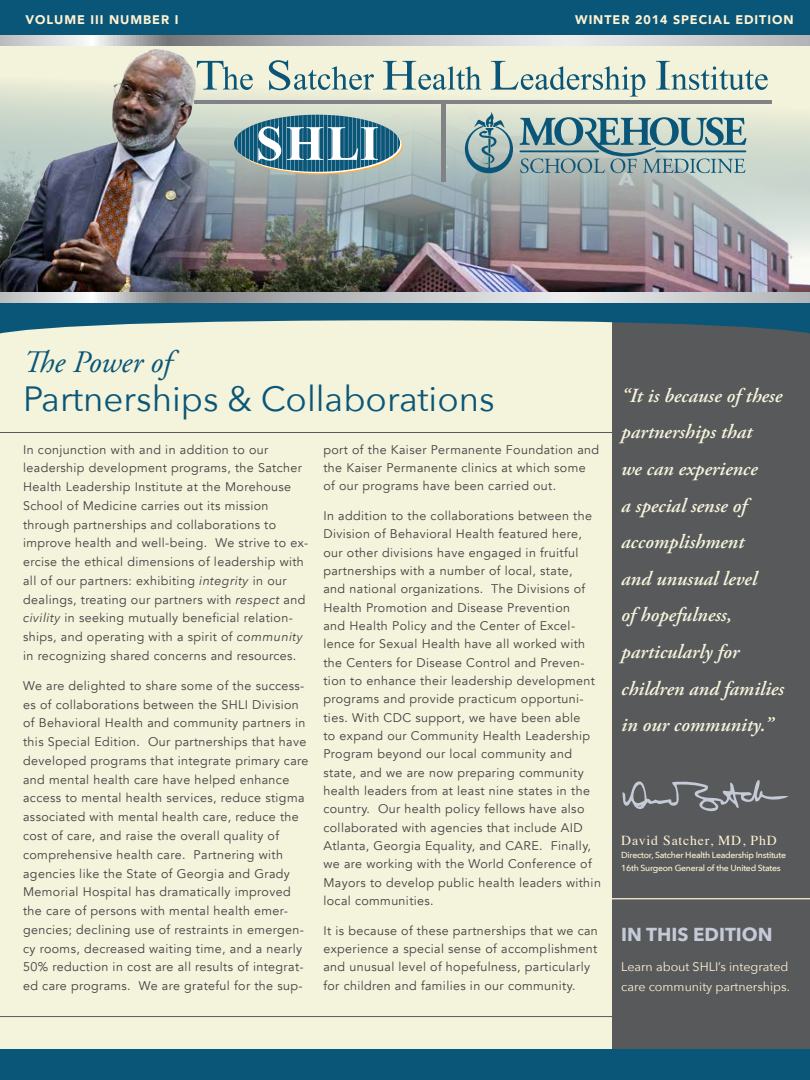
<style>
.page{position:relative;width:810px;height:1080px;background:#f4f3db}
.page>*{position:absolute;margin:0;border:0;box-sizing:border-box;transform-origin:0 0}
.t1{font:35px "Avenir Next";color:#0a5678}
.t2{font:italic 31.25px "Adobe Garamond Pro";letter-spacing:-.01em;color:#0a5678}
.t3{font:italic 600 20px/36.6px "Adobe Garamond Pro";color:#f4f3db}
.t4{font:700 18.75px "Avenir Next";color:#c4cad6}
.t5{font:13.75px "Times";letter-spacing:.06em;color:#fff3d3}
.t6{font:12.5px/18.8px "Avenir";letter-spacing:.03em;color:#414042}
.t7{font:12.5px/19.2px "Avenir Next";color:#fff3d3}
.t8{font:900 12.5px "Avenir";letter-spacing:.075em;color:#fff3d3}
.t9{font:500 8.75px/13.1px "Avenir Next";letter-spacing:-.03em;color:#fff3d3}
.s1{font-family:"Avenir Next";font-style:italic}
.s2{color:#fff3d3}
</style>
<div class="page">
<img style="left:255px;top:45px;width:555px;height:247px">
<div style="left:612px;top:309px;width:198px;height:771px;background:#58595b"></div>
<div style="left:0;top:0;width:810px;height:43px;background:#0a5678"></div>
<div style="left:0;top:1049px;width:810px;height:31px;background:#0a5678"></div>
<svg style="left:0;top:302px;width:810px;height:32px"></svg>
<svg style="left:0;top:35px;width:810px;height:10px;background:#c4c5c7"></svg>
<svg style="left:269px;top:60px;width:105px;height:30px"></svg>
<svg style="left:383px;top:61px;width:98px;height:29px"></svg>
<svg style="left:491px;top:61px;width:154px;height:36px"></svg>
<svg style="left:656px;top:61px;width:112px;height:29px"></svg>
<svg style="left:255px;top:115px;width:145px;height:57px;background:#6693a4"></svg>
<hr style="left:194px;top:100px;width:578px;height:4px;background:#808285">
<hr style="left:442px;top:102px;width:4px;height:80px;background:#808285">
<svg style="left:520px;top:117px;width:226px;height:56px;background:#8facae"></svg>
<hr style="left:520px;top:150px;width:79px;height:2px;background:#0a5678">
<hr style="left:655px;top:150px;width:91px;height:2px;background:#0a5678">
<svg style="left:465px;top:112px;width:48px;height:61px;background:#93afb0"></svg>
<svg style="left:622px;top:780px;width:166px;height:32px"></svg>
<hr style="left:0;top:432px;width:614px;height:1px;background:#58595b">
<img style="left:0;top:42px;width:255px;height:250px">
<svg style="left:0;top:292px;width:810px;height:10px;background:#c2c4c6"></svg>
<hr style="left:0;top:1016px;width:629px;height:1px;background:#58595b">
<hr style="left:609px;top:898px;width:201px;height:1px;background:#fff3d3">
<p class="t8" style="left:25px;top:9px;width:154px">VOLUME III NUMBER I</p>
<p class="t8" style="left:575px;top:9px;width:220px">WINTER 2014 SPECIAL EDITION</p>
<h2 class="t2" style="left:23px;top:343px;width:150px">The Power of</h2>
<h1 class="t1" style="left:23px;top:369px;width:473px">Partnerships &amp; Collaborations</h1>
<p class="t6" style="left:23px;top:440px;width:287px">In conjunction with and in addition to our leadership development programs, the Satcher Health Leadership Institute at the Morehouse School of Medicine carries out its mission through partnerships and collaborations to improve health and well-being. We strive to ex&shy;ercise the ethical dimensions of leadership with all of our partners: exhibiting <span class="s1">integrity</span> in our dealings, treating our partners with <span class="s1">respect</span> and <span class="s1">civility</span> in seeking mutually beneficial relation&shy;ships, and operating with a spirit of <span class="s1">community </span>in recognizing shared concerns and resources.</p>
<p class="t6" style="left:23px;top:676px;width:287px">We are delighted to share some of the success&shy;es of collaborations between the SHLI Division of Behavioral Health and community partners in this Special Edition. Our partnerships that have developed programs that integrate primary care and mental health care have helped enhance access to mental health services, reduce stigma associated with mental health care, reduce the cost of care, and raise the overall quality of comprehensive health care. Partnering with agencies like the State of Georgia and Grady Memorial Hospital has dramatically improved the care of persons with mental health emer&shy;gencies; declining use of restraints in emergen&shy;cy rooms, decreased waiting time, and a nearly 50% reduction in cost are all results of integrat&shy;ed care programs. We are grateful for the sup-</p>
<p class="t6" style="left:323px;top:440px;width:277px;line-height:18.4px">port of the Kaiser Permanente Foundation and the Kaiser Permanente clinics at which some of our programs have been carried out.</p>
<p class="t6" style="left:323px;top:507px;width:279px;line-height:18.4px">In addition to the collaborations between the Division of Behavioral Health featured here, our other divisions have engaged in fruitful partnerships with a number of local, state,<br>and national organizations. The Divisions of Health Promotion and Disease Prevention<br>and Health Policy and the Center of Excel&shy;lence for Sexual Health have all worked with the Centers for Disease Control and Preven&shy;tion to enhance their leadership development programs and provide practicum opportuni&shy;ties. With CDC support, we have been able<br>to expand our Community Health Leadership Program beyond our local community and state, and we are now preparing community health leaders from at least nine states in the country. Our health policy fellows have also collaborated with agencies that include AID Atlanta, Georgia Equality, and CARE. Finally, we are working with the World Conference of Mayors to develop public health leaders within local communities.</p>
<p class="t6" style="left:323px;top:921px;width:276px;line-height:18.4px">It is because of these partnerships that we can experience a special sense of accomplishment and unusual level of hopefulness, particularly for children and families in our community.</p>
<h3 class="t3" style="left:621px;top:378px;width:164px"><span class="s2">“</span>It is because of these partnerships that<br>we can experience<br>a special sense of accomplishment<br>and unusual level<br>of hopefulness, particularly for children and families in our community.<span class="s2">”</span></h3>
<p class="t5" style="left:621px;top:828px;width:157px">David Satcher, MD, PhD</p>
<p class="t9" style="left:621px;top:848px;width:166px">Director, Satcher Health Leadership Institute<br>16th Surgeon General of the United States</p>
<h3 class="t4" style="left:621px;top:918px;width:153px">IN THIS EDITION</h3>
<p class="t7" style="left:621px;top:957px;width:170px">Learn about SHLI’s integrated care community partnerships.</p>
</div>
